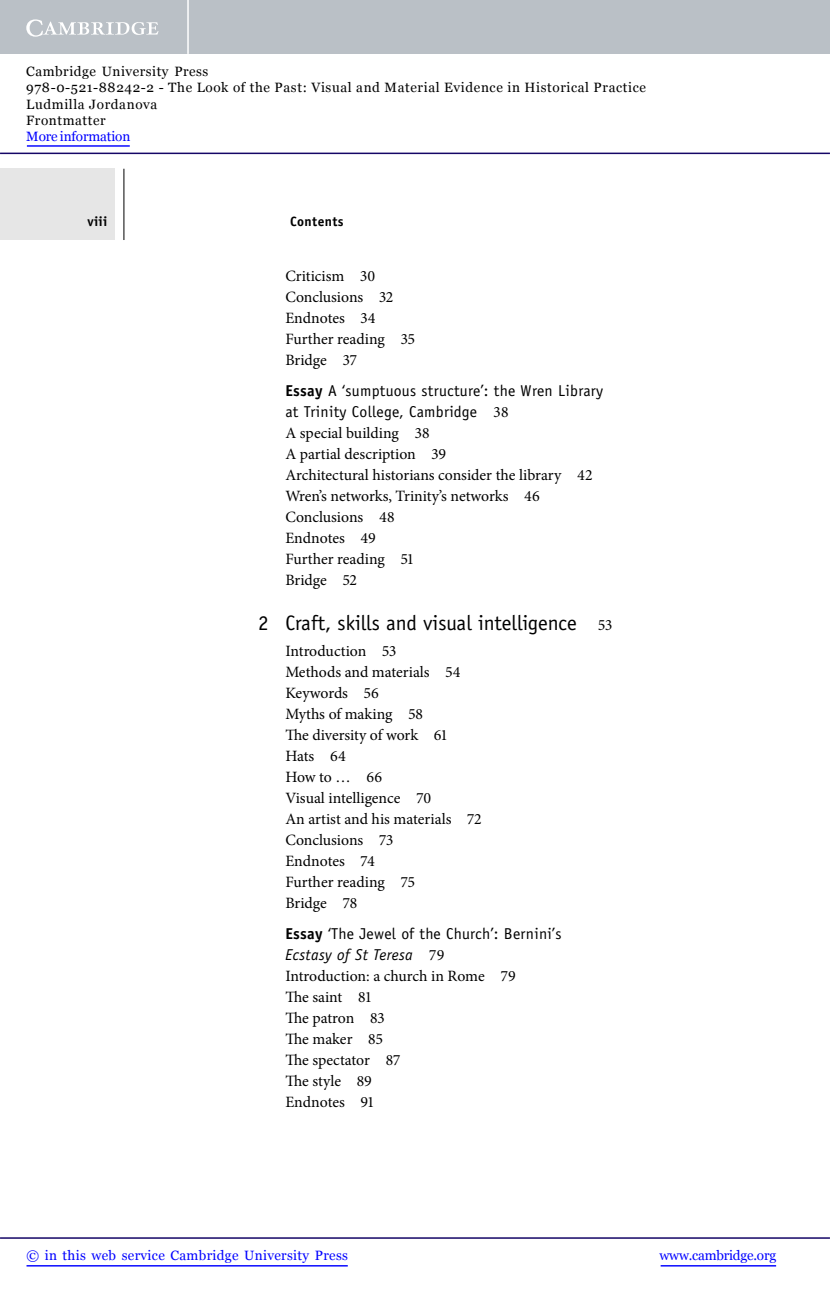
<style>
.page{position:relative;width:830px;height:1289px;background:#fff}
.page>*{position:absolute;margin:0;border:0;box-sizing:border-box;transform-origin:0 0}
.t1{font:21px "Officina Sans";color:#000}
.t2{font:15.75px/21px "Minion Pro";color:#000}
.t3{font:15.75px/21px "Officina Sans";letter-spacing:.02em;color:#000}
.t4{font:13.5px/16.2px "Georgia";letter-spacing:.045em;color:#000}
.t5{font:13.5px "Georgia";letter-spacing:.025em;color:#00f}
.t6{font:13.5px "Georgia";letter-spacing:-.015em;color:#00f}
.t7{font:13.5px "Georgia";letter-spacing:-.01em;color:#00f}
.t8{font:700 13.5px "Officina Sans";letter-spacing:.03em;color:#000}
.s1{font-weight:700}
.s2{font-family:"Minion Pro"}
.s3{font-family:"Minion Pro";font-size:15.75px}
.s4{font-style:italic}
</style>
<div class="page">
<hr style="left:123px;top:169px;width:1px;height:71px;background:#000">
<div style="left:0;top:169px;width:114px;height:71px;background:#e6e6e6"></div>
<div style="left:0;top:0;width:829px;height:54px;background:#bac0c6"></div>
<svg style="left:26px;top:19px;width:132px;height:18px"></svg>
<hr style="left:187px;top:0;width:2px;height:54px;background:#fff">
<hr style="left:0;top:153px;width:829px;height:1px;background:#150666">
<hr style="left:27px;top:145px;width:103px;height:2px;background:#00f">
<hr style="left:660px;top:1265px;width:115px;height:1px;background:#00f">
<hr style="left:0;top:1237px;width:829px;height:2px;background:#150666">
<hr style="left:26px;top:1265px;width:321px;height:1px;background:#00f">
<p class="t4" style="left:26px;top:64px;width:621px">Cambridge University Press<br>978-0-521-88242-2 - The Look of the Past: Visual and Material Evidence in Historical Practice Ludmilla Jordanova<br>Frontmatter</p>
<p class="t7" style="left:26px;top:128px;width:105px">More information</p>
<p class="t8" style="left:87px;top:217px;width:22px">viii</p>
<p class="t8" style="left:290px;top:217px;width:55px">Contents</p>
<p class="t2" style="left:285px;top:266px;width:131px">Criticism 30<br>Conclusions 32<br>Endnotes 34<br>Further reading 35<br>Bridge 37</p>
<p class="t3" style="left:285px;top:382px;width:319px"><span class="s1">Essay</span> A ‘sumptuous structure’: the Wren Library at Trinity College, Cambridge <span class="s2">38</span></p>
<p class="t2" style="left:285px;top:424px;width:308px">A special building 38<br>A partial description 39<br>Architectural historians consider the library 42<br>Wren’s networks, Trinity’s networks 46<br>Conclusions 48<br>Endnotes 49<br>Further reading 51<br>Bridge 52</p>
<h1 class="t1" style="left:258px;top:615px;width:355px">2 Craft, skills and visual intelligence <span class="s3">53</span></h1>
<p class="t2" style="left:285px;top:641px;width:198px">Introduction 53<br>Methods and materials 54<br>Keywords 56<br>Myths of making 58<br>The diversity of work 61<br>Hats 64<br>How to … 66<br>Visual intelligence 70<br>An artist and his materials 72<br>Conclusions 73<br>Endnotes 74<br>Further reading 75<br>Bridge 78</p>
<p class="t3" style="left:285px;top:925px;width:278px"><span class="s1">Essay</span> ‘The Jewel of the Church’: Bernini’s<br><span class="s4">Ecstasy of St Teresa</span> <span class="s2">79</span></p>
<p class="t2" style="left:285px;top:967px;width:232px">Introduction: a church in Rome 79<br>The saint 81<br>The patron 83<br>The maker 85<br>The spectator 87<br>The style 89<br>Endnotes 91</p>
<p class="t5" style="left:26px;top:1247px;width:323px">© in this web service Cambridge University Press</p>
<p class="t6" style="left:659px;top:1247px;width:118px">www.cambridge.org</p>
</div>
